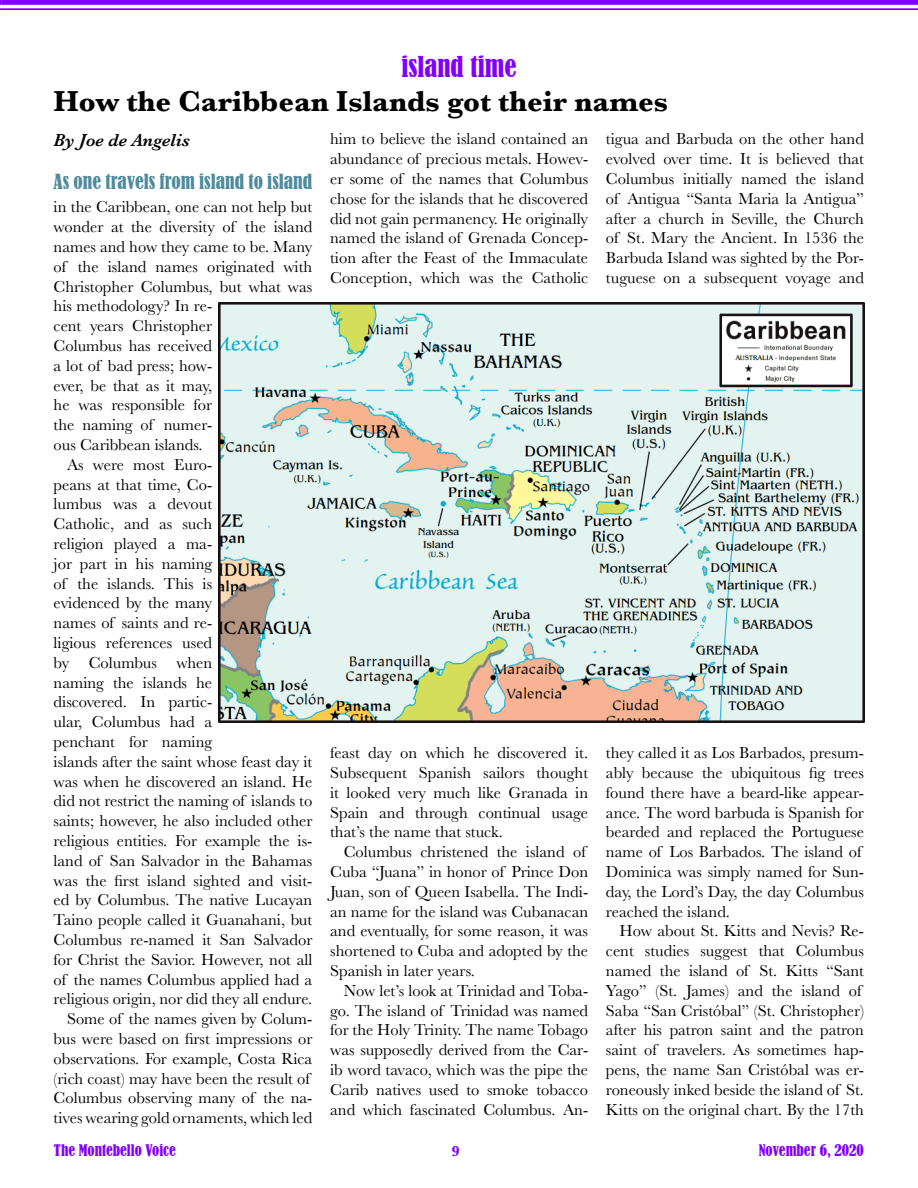
<style>
.page{position:relative;width:918px;height:1188px;background:#fff}
.page>*{position:absolute;margin:0;border:0;box-sizing:border-box;transform-origin:0 0}
.t1{font:700 30px "Baskerville";color:#000}
.t2{font:condensed 27px "Bernard";color:#8000ff}
.t3{font:condensed 19.5px "Bernard";color:#4e8b9c}
.t4{font:italic 600 18px "Baskerville";color:#000}
.t5{font:16.5px/19.8px "Baskerville";color:#000;text-align:justify}
.t6{font:condensed 15px "Bernard";color:#8000ff}
.t7{font:700 15px "Baskerville";color:#8000ff}
</style>
<div class="page">
<svg style="left:0;top:0;width:2px;height:10px"></svg>
<div style="left:2px;top:0;width:916px;height:5px;background:#8000ff"></div>
<hr style="left:2px;top:8px;width:916px;height:2px;background:#8000ff">
<img style="left:219px;top:302px;width:645px;height:421px">
<h2 class="t2" style="left:401px;top:51px;width:117px">island time</h2>
<h1 class="t1" style="left:54px;top:80px;width:616px">How the Caribbean Islands got their names</h1>
<p class="t4" style="left:54px;top:128px;width:138px">By Joe de Angelis</p>
<p class="t3" style="left:54px;top:170px;width:260px">As one travels from island to island</p>
<p class="t5" style="left:54px;top:197px;width:260px">in the Caribbean, one can not help but</p>
<p class="t5" style="left:54px;top:217px;width:260px">wonder at the diversity of the island</p>
<p class="t5" style="left:54px;top:237px;width:260px">names and how they came to be. Many</p>
<p class="t5" style="left:54px;top:257px;width:260px">of the island names originated with</p>
<p class="t5" style="left:54px;top:277px;width:260px">Christopher Columbus, but what was</p>
<p class="t5" style="left:54px;top:296px;width:160px">his methodology? In re-</p>
<p class="t5" style="left:54px;top:316px;width:160px">cent years Christopher</p>
<p class="t5" style="left:54px;top:336px;width:160px">Columbus has received</p>
<p class="t5" style="left:54px;top:356px;width:160px">a lot of bad press; how-</p>
<p class="t5" style="left:54px;top:376px;width:160px">ever, be that as it may,</p>
<p class="t5" style="left:54px;top:395px;width:160px">he was responsible for</p>
<p class="t5" style="left:54px;top:415px;width:160px">the naming of numer-</p>
<p class="t5" style="left:54px;top:435px;width:151px">ous Caribbean islands.</p>
<p class="t5" style="left:67px;top:455px;width:147px">As were most Euro-</p>
<p class="t5" style="left:54px;top:475px;width:160px">peans at that time, Co-</p>
<p class="t5" style="left:54px;top:494px;width:160px">lumbus was a devout</p>
<p class="t5" style="left:54px;top:514px;width:160px">Catholic, and as such</p>
<p class="t5" style="left:54px;top:534px;width:160px">religion played a ma-</p>
<p class="t5" style="left:54px;top:554px;width:160px">jor part in his naming</p>
<p class="t5" style="left:54px;top:574px;width:160px">of the islands. This is</p>
<p class="t5" style="left:54px;top:593px;width:160px">evidenced by the many</p>
<p class="t5" style="left:54px;top:613px;width:160px">names of saints and re-</p>
<p class="t5" style="left:54px;top:633px;width:160px">ligious references used</p>
<p class="t5" style="left:54px;top:653px;width:160px">by Columbus when</p>
<p class="t5" style="left:54px;top:673px;width:160px">naming the islands he</p>
<p class="t5" style="left:54px;top:692px;width:160px">discovered. In partic-</p>
<p class="t5" style="left:54px;top:712px;width:160px">ular, Columbus had a</p>
<p class="t5" style="left:54px;top:732px;width:160px">penchant for naming</p>
<p class="t5" style="left:54px;top:752px;width:260px">islands after the saint whose feast day it</p>
<p class="t5" style="left:54px;top:772px;width:260px">was when he discovered an island. He</p>
<p class="t5" style="left:54px;top:791px;width:260px">did not restrict the naming of islands to</p>
<p class="t5" style="left:54px;top:811px;width:260px">saints; however, he also included other</p>
<p class="t5" style="left:54px;top:831px;width:260px">religious entities. For example the is-</p>
<p class="t5" style="left:54px;top:851px;width:260px">land of San Salvador in the Bahamas</p>
<p class="t5" style="left:54px;top:871px;width:260px">was the first island sighted and visit-</p>
<p class="t5" style="left:54px;top:890px;width:260px">ed by Columbus. The native Lucayan</p>
<p class="t5" style="left:54px;top:910px;width:260px">Taino people called it Guanahani, but</p>
<p class="t5" style="left:54px;top:930px;width:260px">Columbus re-named it San Salvador</p>
<p class="t5" style="left:54px;top:950px;width:260px">for Christ the Savior. However, not all</p>
<p class="t5" style="left:54px;top:970px;width:260px">of the names Columbus applied had a</p>
<p class="t5" style="left:54px;top:989px;width:260px">religious origin, nor did they all endure.</p>
<p class="t5" style="left:67px;top:1009px;width:247px">Some of the names given by Colum-</p>
<p class="t5" style="left:54px;top:1029px;width:260px">bus were based on first impressions or</p>
<p class="t5" style="left:54px;top:1049px;width:260px">observations. For example, Costa Rica</p>
<p class="t5" style="left:54px;top:1069px;width:258px">(rich coast) may have been the result of</p>
<p class="t5" style="left:54px;top:1088px;width:260px">Columbus observing many of the na-</p>
<p class="t5" style="left:54px;top:1108px;width:260px">tives wearing gold ornaments, which led</p>
<p class="t5" style="left:330px;top:129px;width:260px">him to believe the island contained an abundance of precious metals. Howev&shy;er some of the names that Columbus chose for the islands that he discovered did not gain permanency. He originally named the island of Grenada Concep&shy;tion after the Feast of the Immaculate Conception, which was the Catholic</p>
<p class="t5" style="left:330px;top:743px;width:260px">feast day on which he discovered it.<br>Subsequent Spanish sailors thought it looked very much like Granada in Spain and through continual usage that’s the name that stuck.</p>
<p class="t5" style="left:330px;top:842px;width:260px;text-align:left;text-indent:13px">Columbus christened the island of Cuba “Juana” in honor of Prince Don Juan, son of Queen Isabella. The Indi&shy;an name for the island was Cubanacan and eventually, for some reason, it was shortened to Cuba and adopted by the Spanish in later years.</p>
<p class="t5" style="left:330px;top:981px;width:260px;text-indent:13px">Now let’s look at Trinidad and Toba&shy;go. The island of Trinidad was named for the Holy Trinity. The name Tobago was supposedly derived from the Car&shy;ib word tavaco, which was the pipe the Carib natives used to smoke tobacco and which fascinated Columbus. An-</p>
<p class="t5" style="left:606px;top:129px;width:260px">tigua and Barbuda on the other hand evolved over time. It is believed that Columbus initially named the island of Antigua “Santa Maria la Antigua” after a church in Seville, the Church of St. Mary the Ancient. In 1536 the Barbuda Island was sighted by the Por&shy;tuguese on a subsequent voyage and</p>
<p class="t5" style="left:606px;top:743px;width:260px;text-align:left">they called it as Los Barbados, presum&shy;ably because the ubiquitous fig trees found there have a beard-like appear&shy;ance. The word barbuda is Spanish for bearded and replaced the Portuguese name of Los Barbados. The island of Dominica was simply named for Sun&shy;day, the Lord’s Day, the day Columbus reached the island.</p>
<p class="t5" style="left:606px;top:921px;width:260px;text-align:left;text-indent:13px">How about St. Kitts and Nevis? Re&shy;cent studies suggest that Columbus named the island of St. Kitts “Sant Yago” (St. James) and the island of Saba “San Cristóbal” (St. Christopher) after his patron saint and the patron saint of travelers. As sometimes hap&shy;pens, the name San Cristóbal was er&shy;roneously inked beside the island of St.<br>Kitts on the original chart. By the 17th</p>
<p class="t6" style="left:54px;top:1141px;width:123px">The Montebello Voice</p>
<p class="t7" style="left:451px;top:1140px;width:10px">9</p>
<p class="t6" style="left:759px;top:1141px;width:107px">November 6, 2020</p>
</div>
